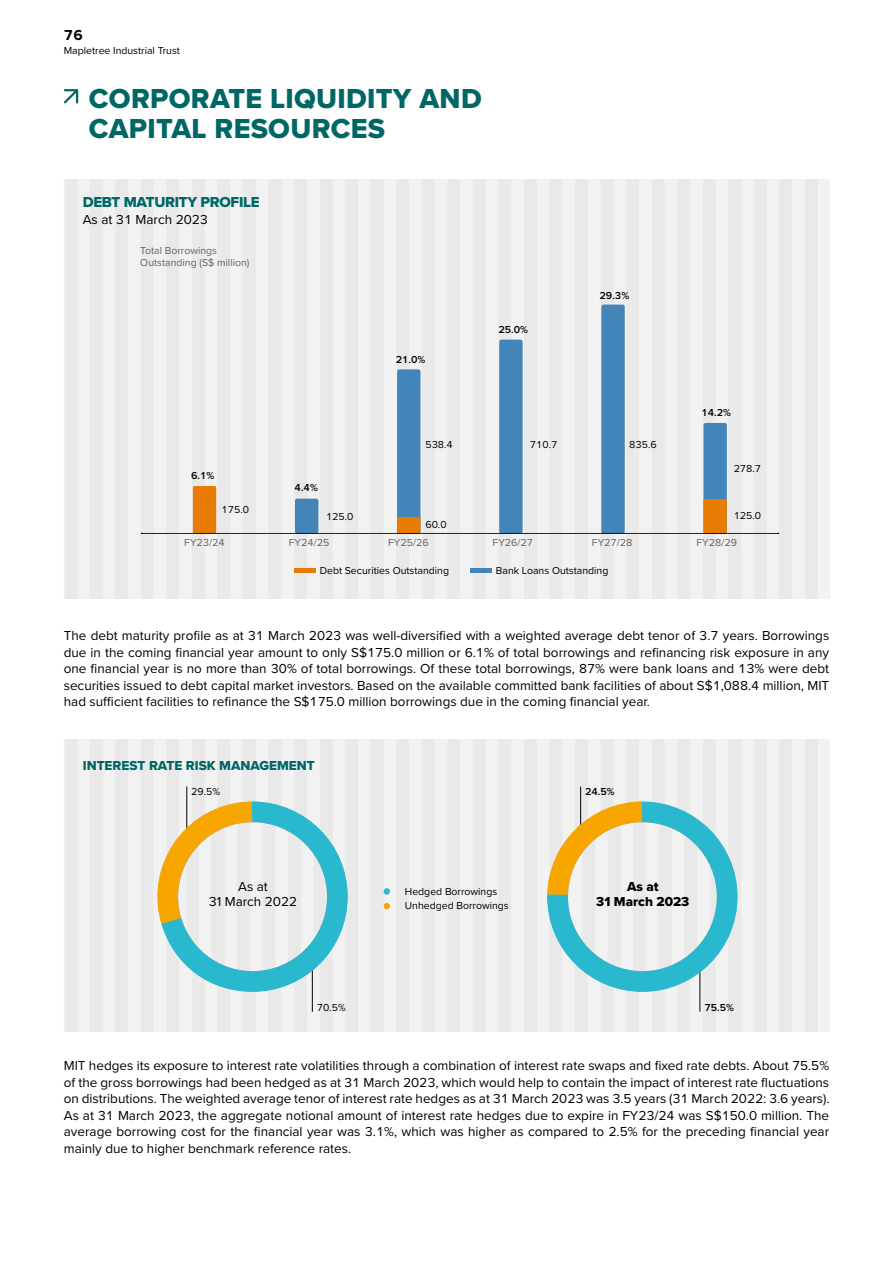
<style>
.page{position:relative;width:893px;height:1263px;background:#fff}
.page>*{position:absolute;margin:0;border:0;box-sizing:border-box;transform-origin:0 0}
.t1{font:28.5px/30px "Proxima Nova Extrabld";letter-spacing:.01em;color:#006765}
.t2{font:15px "Proxima Nova Extrabld";letter-spacing:-.02em;color:#006765}
.t3{font:700 15px "Proxima Nova";color:#000}
.t4{font:13.5px/16.5px "Proxima Nova";color:#000;text-align:justify}
.t5{font:13.5px "Proxima Nova Extrabld";color:#006765}
.t6{font:13.5px/15px "Proxima Nova Extrabld";color:#000;text-align:center}
.t7{font:10.5px/14.7px "Proxima Nova";color:#000}
.t8{font:10.5px/12px "Proxima Nova";color:#646363}
.t9{font:600 10.5px "Proxima Nova";color:#000}
</style>
<div class="page">
<div style="left:64px;top:739px;width:765px;height:292px;background:#ececec"></div>
<svg style="left:63px;top:89px;width:16px;height:15px"></svg>
<div style="left:64px;top:179px;width:765px;height:420px;background:#ececec"></div>
<div style="left:193px;top:486px;width:23px;height:48px;background:#e77b05;border-radius:2px"></div>
<div style="left:295px;top:499px;width:23px;height:35px;background:#4384b9;border-radius:2px"></div>
<div style="left:397px;top:369px;width:23px;height:165px;background:#4384b9;border-radius:2px"></div>
<div style="left:397px;top:517px;width:23px;height:17px;background:#e77c05"></div>
<div style="left:499px;top:340px;width:24px;height:194px;background:#4384b9;border-radius:2px"></div>
<div style="left:601px;top:305px;width:24px;height:229px;background:#4384b9;border-radius:2px"></div>
<div style="left:703px;top:423px;width:24px;height:111px;background:#4384b9;border-radius:2px"></div>
<div style="left:703px;top:499px;width:24px;height:35px;background:#e77c05"></div>
<svg style="left:141px;top:533px;width:638px;height:1px"></svg>
<div style="left:295px;top:568px;width:21px;height:5px;background:#e77b05"></div>
<div style="left:470px;top:568px;width:22px;height:5px;background:#4384b9"></div>
<div style="left:384px;top:888px;width:6px;height:7px;background:#29b8ce;border-radius:50%"></div>
<svg style="left:384px;top:903px;width:6px;height:6px"></svg>
<hr style="left:187px;top:786px;width:1px;height:43px;background:#000">
<hr style="left:312px;top:967px;width:1px;height:45px;background:#000">
<svg style="left:147px;top:802px;width:201px;height:190px"></svg>
<div style="left:178px;top:822px;width:149px;height:149px;background:#ebebeb;border-radius:74px"></div>
<hr style="left:580px;top:786px;width:1px;height:43px;background:#000">
<hr style="left:700px;top:967px;width:1px;height:45px;background:#000">
<svg style="left:547px;top:802px;width:85px;height:85px"></svg>
<svg style="left:548px;top:802px;width:189px;height:189px;background:#5cb39b"></svg>
<div style="left:568px;top:822px;width:149px;height:149px;background:#ededed;border-radius:74px"></div>
<p class="t3" style="left:64px;top:24px;width:20px">76</p>
<p class="t7" style="left:64px;top:43px;width:118px">Mapletree Industrial Trust</p>
<h1 class="t1" style="left:89px;top:83px;width:394px">CORPORATE LIQUIDITY AND<br>CAPITAL RESOURCES</h1>
<p class="t2" style="left:83px;top:191px;width:178px">DEBT MATURITY PROFILE</p>
<p class="t4" style="left:83px;top:211px;width:127px">As at 31 March 2023</p>
<p class="t8" style="left:140px;top:244px;width:111px">Total Borrowings<br>Outstanding (S$ million)</p>
<p class="t9" style="left:191px;top:468px;width:25px">6.1%</p>
<p class="t7" style="left:222px;top:502px;width:29px">175.0</p>
<p class="t9" style="left:295px;top:479px;width:25px">4.4%</p>
<p class="t7" style="left:326px;top:508px;width:29px">125.0</p>
<p class="t9" style="left:396px;top:352px;width:31px">21.0%</p>
<p class="t7" style="left:425px;top:437px;width:29px">538.4</p>
<p class="t7" style="left:425px;top:517px;width:23px">60.0</p>
<p class="t9" style="left:498px;top:322px;width:31px">25.0%</p>
<p class="t7" style="left:530px;top:437px;width:29px">710.7</p>
<p class="t9" style="left:599px;top:288px;width:31px">29.3%</p>
<p class="t7" style="left:629px;top:437px;width:29px">835.6</p>
<p class="t9" style="left:701px;top:405px;width:31px">14.2%</p>
<p class="t7" style="left:734px;top:461px;width:29px">278.7</p>
<p class="t7" style="left:734px;top:507px;width:29px">125.0</p>
<p class="t8" style="left:184px;top:536px;width:42px">FY23/24</p>
<p class="t8" style="left:289px;top:536px;width:42px">FY24/25</p>
<p class="t8" style="left:388px;top:536px;width:42px">FY25/26</p>
<p class="t8" style="left:493px;top:536px;width:42px">FY26/27</p>
<p class="t8" style="left:592px;top:536px;width:42px">FY27/28</p>
<p class="t8" style="left:696px;top:536px;width:42px">FY28/29</p>
<p class="t7" style="left:320px;top:563px;width:131px">Debt Securities Outstanding</p>
<p class="t7" style="left:496px;top:563px;width:114px">Bank Loans Outstanding</p>
<p class="t4" style="left:64px;top:627px;width:767px">The debt maturity profile as at 31 March 2023 was well-diversified with a weighted average debt tenor of 3.7 years. Borrowings due in the coming financial year amount to only S$175.0 million or 6.1% of total borrowings and refinancing risk exposure in any one financial year is no more than 30% of total borrowings. Of these total borrowings, 87% were bank loans and 13% were debt securities issued to debt capital market investors. Based on the available committed bank facilities of about S$1,088.4 million, MIT had sufficient facilities to refinance the S$175.0 million borrowings due in the coming financial year.</p>
<p class="t5" style="left:83px;top:755px;width:234px">INTEREST RATE RISK MANAGEMENT</p>
<p class="t7" style="left:191px;top:783px;width:30px">29.5%</p>
<p class="t9" style="left:585px;top:783px;width:31px">24.5%</p>
<p class="t4" style="left:209px;top:879px;width:89px;line-height:15px;text-align:center">As at<br>31 March 2022</p>
<p class="t7" style="left:405px;top:883px;width:105px">Hedged Borrowings<br>Unhedged Borrowings</p>
<p class="t6" style="left:596px;top:879px;width:95px">As at<br>31 March 2023</p>
<p class="t7" style="left:317px;top:999px;width:30px">70.5%</p>
<p class="t9" style="left:704px;top:999px;width:31px">75.5%</p>
<p class="t4" style="left:64px;top:1057px;width:767px">MIT hedges its exposure to interest rate volatilities through a combination of interest rate swaps and fixed rate debts. About 75.5% of the gross borrowings had been hedged as at 31 March 2023, which would help to contain the impact of interest rate fluctuations on distributions. The weighted average tenor of interest rate hedges as at 31 March 2023 was 3.5 years (31 March 2022: 3.6 years).<br>As at 31 March 2023, the aggregate notional amount of interest rate hedges due to expire in FY23/24 was S$150.0 million. The average borrowing cost for the financial year was 3.1%, which was higher as compared to 2.5% for the preceding financial year mainly due to higher benchmark reference rates.</p>
</div>
